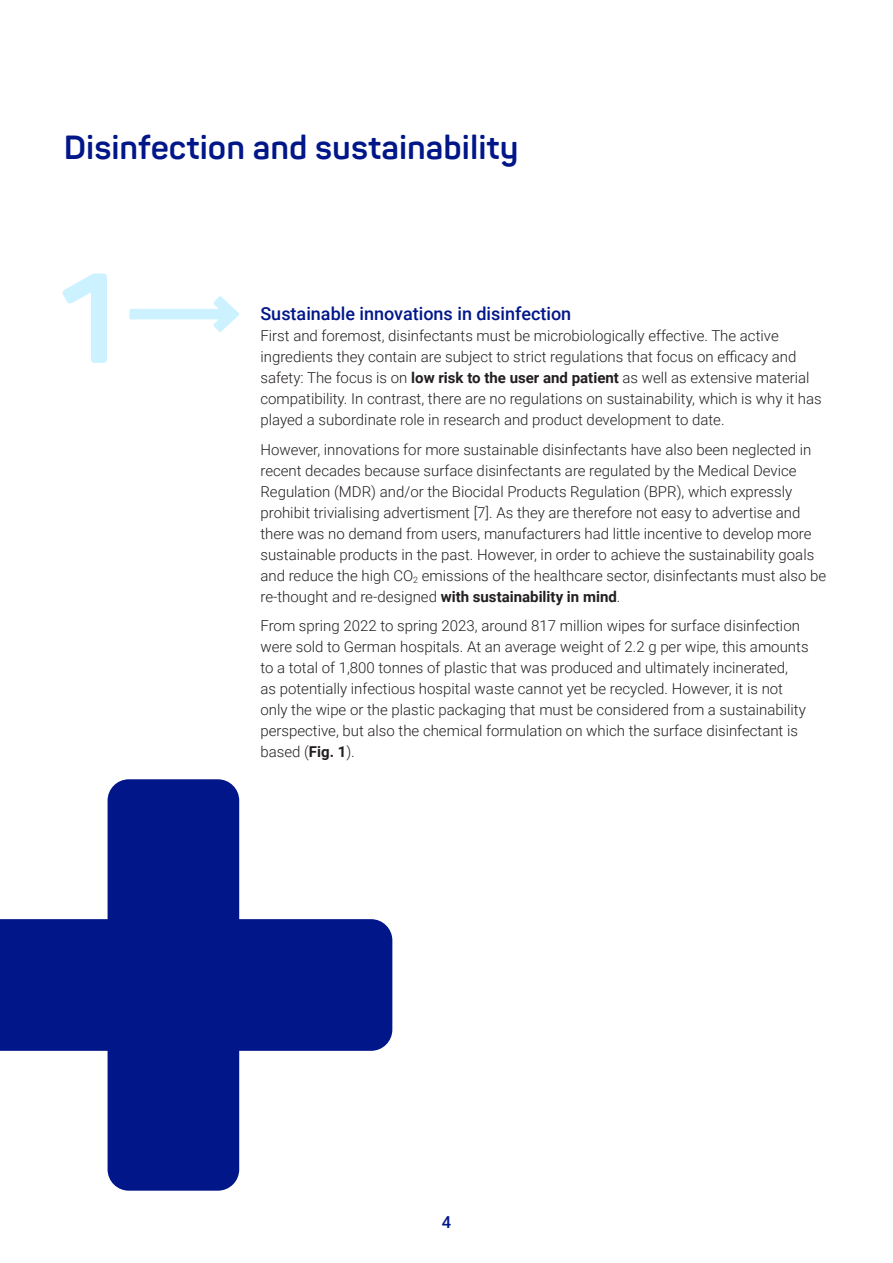
<style>
.page{position:relative;width:893px;height:1263px;background:#fff}
.page>*{position:absolute;margin:0;border:0;box-sizing:border-box;transform-origin:0 0}
.t1{font:700 126px "Panton";color:#ccf2ff}
.t2{font:700 33px "Panton";color:#001689}
.Headline{font:500 18px "Roboto";color:#001689}
.t3{font:500 16.5px "Roboto";color:#001689}
.Text-Body{font:300 15px/21px "Roboto";color:#231f20}
.s1{font-weight:700}
</style>
<div class="page">
<svg style="left:129px;top:296px;width:110px;height:36px"></svg>
<svg style="left:0;top:779px;width:392px;height:412px;fill:#001689"></svg>
<p class="t2" style="left:64px;top:126px;width:456px">Disinfection and sustainability</p>
<p class="t1" style="left:60px;top:239px;width:60px">1</p>
<p class="Headline" style="left:260px;top:301px;width:312px">Sustainable innovations in disinfection</p>
<p class="Text-Body" style="left:260px;top:325px;width:563px">First and foremost, disinfectants must be microbiologically effective. The active ingredients they contain are subject to strict regulations that focus on efficacy and safety: The focus is on <span class="s1">low risk to the user and patient</span> as well as extensive material compatibility. In contrast, there are no regulations on sustainability, which is why it has played a subordinate role in research and product development to date.</p>
<p class="Text-Body" style="left:260px;top:439px;width:567px">However, innovations for more sustainable disinfectants have also been neglected in recent decades because surface disinfectants are regulated by the Medical Device Regulation (MDR) and/or the Biocidal Products Regulation (BPR), which expressly prohibit trivialising advertisment [7]. As they are therefore not easy to advertise and there was no demand from users, manufacturers had little incentive to develop more sustainable products in the past. However, in order to achieve the sustainability goals and reduce the high CO<sub>2</sub> emissions of the healthcare sector, disinfectants must also be re‑thought and re‑designed <span class="s1">with sustainability in mind</span>.</p>
<p class="Text-Body" style="left:260px;top:615px;width:550px">From spring 2022 to spring 2023, around 817 million wipes for surface disinfection were sold to German hospitals. At an average weight of 2.2 g per wipe, this amounts to a total of 1,800 tonnes of plastic that was produced and ultimately incinerated,<br>as potentially infectious hospital waste cannot yet be recycled. However, it is not only the wipe or the plastic packaging that must be considered from a sustainability perspective, but also the chemical formulation on which the surface disinfectant is based (<span class="s1">Fig. 1</span>).</p>
<p class="t3" style="left:442px;top:1211px;width:11px">4</p>
</div>
